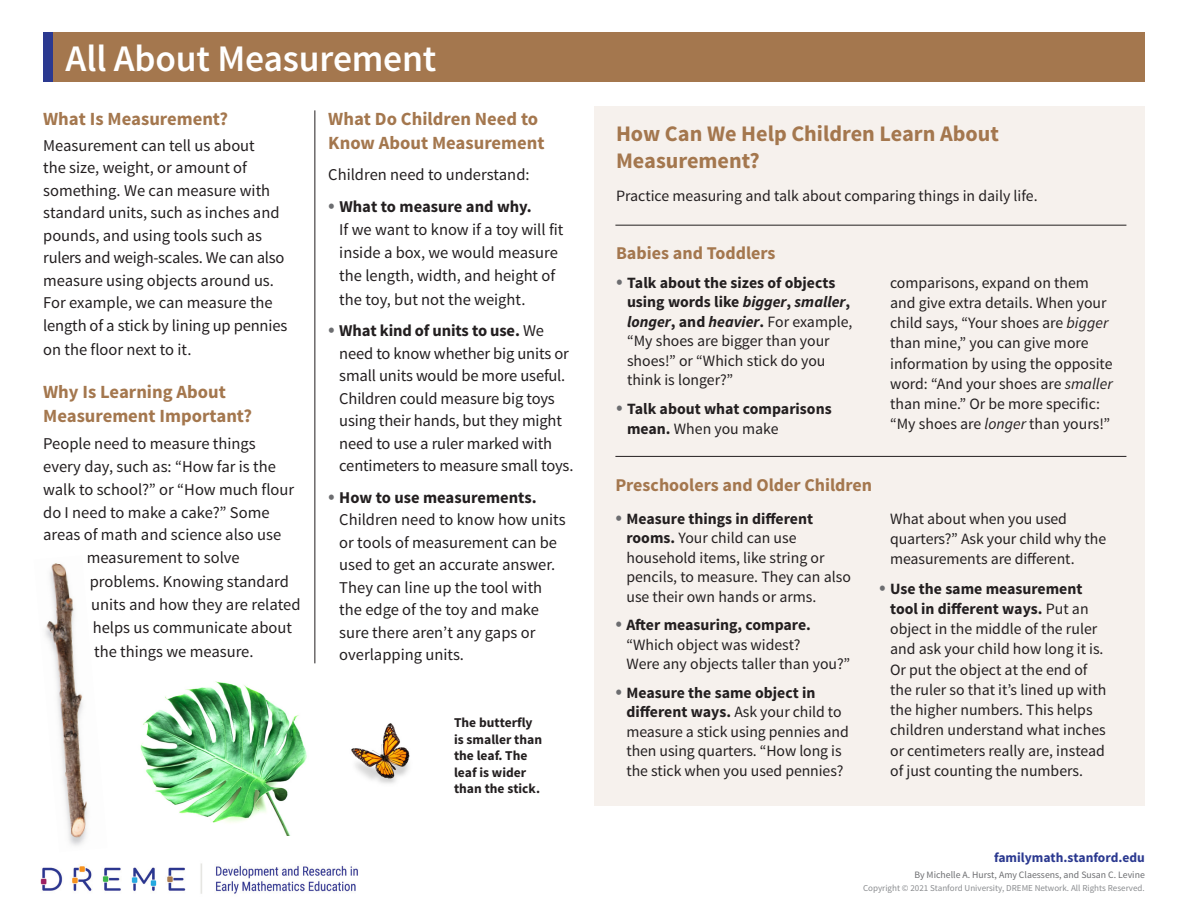
<style>
.page{position:relative;width:1188px;height:918px;background:#fff}
.page>*{position:absolute;margin:0;border:0;box-sizing:border-box;transform-origin:0 0}
.Headline_longer_text{font:600 37.5px "Source Sans Pro";letter-spacing:-.005em;color:#fff}
.Large_Box_Headline{font:700 22.2px/27px "Source Sans Pro";color:#a4774e}
.Large_Subhead{font:700 18.6px/23.5px "Source Sans Pro";color:#a4774e}
.Large_Box_Text_Subhe{font:700 18px "Source Sans Pro";color:#a4774e}
.Large_Text{font:16.5px/22.5px "Source Sans Pro";color:#231f20}
.Large_Text_Bullet{font:16.5px/22.5px "Source Sans Pro";letter-spacing:-.005em;color:#231f20}
.Large_Box_Text_Bulle{font:15.75px/20.2px "Source Sans Pro";color:#231f20}
.Large_Box_Text{font:15.75px "Source Sans Pro";color:#231f20}
.Large_Box_Text_Bulle-2{font:700 15.75px/19.5px "Source Sans Pro";color:#231f20}
.t1{font:700 13.5px/16.5px "Source Sans Pro";color:#231f20}
.Copyright{font:700 13.5px "Source Sans Pro";color:#2b3990}
.Copyright-2{font:9.75px "Source Sans Pro";color:#6c6d70}
.Copyright-3{font:9px "Source Sans Pro";color:#8a8c8f}
.s1{font-size:22.05px;color:#6c6d70}
.s2{font-weight:700}
.s3{font-weight:700;font-style:italic}
.s4{font-weight:400;font-size:22.05px;color:#6c6d70}
.s5{font-weight:400}
.s6{font-style:italic}
</style>
<div class="page">
<img style="left:140px;top:681px;width:167px;height:155px">
<div style="left:594px;top:107px;width:551px;height:699px;background:#f6f1ed"></div>
<hr style="left:315px;top:110px;width:1px;height:553px;background:#231f20">
<div style="left:43px;top:32px;width:1102px;height:50px;background:#a4774e"></div>
<div style="left:43px;top:32px;width:10px;height:50px;background:#2b3990"></div>
<hr style="left:615px;top:456px;width:511px;height:1px;background:#231f20">
<hr style="left:615px;top:225px;width:511px;height:1px;background:#231f20">
<img style="left:351px;top:723px;width:59px;height:61px">
<img style="left:45px;top:563px;width:42px;height:283px">
<img style="left:40px;top:863px;width:318px;height:31px">
<p class="Headline_longer_text" style="left:66px;top:35px;width:372px">All About Measurement</p>
<p class="Large_Subhead" style="left:43px;top:108px;width:186px">What Is Measurement?</p>
<p class="Large_Text" style="left:43px;top:134px;width:246px">Measurement can tell us about<br>the size, weight, or amount of something. We can measure with standard units, such as inches and pounds, and using tools such as rulers and weigh-scales. We can also measure using objects around us.<br>For example, we can measure the length of a stick by lining up pennies</p>
<p class="Large_Text" style="left:43px;top:338px;width:150px">on the floor next to it.</p>
<p class="Large_Subhead" style="left:43px;top:381px;width:210px">Why Is Learning About<br>Measurement Important?</p>
<p class="Large_Text" style="left:43px;top:432px;width:214px">People need to measure things</p>
<p class="Large_Text" style="left:43px;top:455px;width:234px">every day, such as: “How far is the</p>
<p class="Large_Text" style="left:43px;top:479px;width:253px">walk to school?” or “How much flour</p>
<p class="Large_Text" style="left:43px;top:501px;width:228px">do I need to make a cake?” Some</p>
<p class="Large_Text" style="left:43px;top:524px;width:240px">areas of math and science also use</p>
<p class="Large_Text" style="left:87px;top:547px;width:155px">measurement to solve</p>
<p class="Large_Text" style="left:90px;top:570px;width:201px">problems. Knowing standard</p>
<p class="Large_Text" style="left:91px;top:593px;width:211px">units and how they are related</p>
<p class="Large_Text" style="left:93px;top:617px;width:201px">helps us communicate about</p>
<p class="Large_Text" style="left:94px;top:641px;width:161px">the things we measure.</p>
<p class="Large_Subhead" style="left:328px;top:108px;width:218px">What Do Children Need to<br>Know About Measurement</p>
<p class="Large_Text" style="left:328px;top:163px;width:203px">Children need to understand:</p>
<p class="Large_Text_Bullet" style="left:339px;top:195px;width:226px;line-height:23.2px;text-indent:-11px"><span class="s1">•</span> <span class="s2">What to measure and why.<br></span>If we want to know if a toy will fit inside a box, we would measure the length, width, and height of the toy, but not the weight.</p>
<p class="Large_Text_Bullet" style="left:339px;top:320px;width:236px;text-indent:-11px"><span class="s1">•</span> <span class="s2">What kind of units to use.</span> We need to know whether big units or small units would be more useful.<br>Children could measure big toys using their hands, but they might need to use a ruler marked with centimeters to measure small toys.</p>
<p class="Large_Text_Bullet" style="left:339px;top:486px;width:228px;text-indent:-11px"><span class="s1">•</span> <span class="s2">How to use measurements.<br></span>Children need to know how units or tools of measurement can be used to get an accurate answer.<br>They can line up the tool with the edge of the toy and make sure there aren’t any gaps or overlapping units.</p>
<p class="t1" style="left:454px;top:715px;width:89px">The butterfly is smaller than the leaf. The leaf is wider than the stick.</p>
<p class="Large_Box_Headline" style="left:616px;top:121px;width:384px">How Can We Help Children Learn About<br>Measurement?</p>
<p class="Large_Box_Text" style="left:616px;top:186px;width:423px">Practice measuring and talk about comparing things in daily life.</p>
<p class="Large_Box_Text_Subhe" style="left:616px;top:242px;width:161px">Babies and Toddlers</p>
<p class="Large_Box_Text_Bulle" style="left:627px;top:273px;width:227px;line-height:19.5px;text-indent:-11px"><span class="s1">•</span> <span class="s2">Talk about the sizes of objects using words like</span> <span class="s3">bigger</span><span class="s2">,</span> <span class="s3">smaller</span><span class="s2">, </span><span class="s3">longer</span><span class="s2">, and</span> <span class="s3">heavier</span><span class="s2">.</span> For example, “My shoes are bigger than your shoes!” or “Which stick do you think is longer?”</p>
<p class="Large_Box_Text_Bulle-2" style="left:627px;top:400px;width:206px;text-indent:-11px"><span class="s4">•</span> Talk about what comparisons mean. <span class="s5">When you make</span></p>
<p class="Large_Box_Text_Bulle" style="left:890px;top:273px;width:224px">comparisons, expand on them and give extra details. When your child says, “Your shoes are <span class="s6">bigger </span>than mine,” you can give more information by using the opposite word: “And your shoes are <span class="s6">smaller </span>than mine.” Or be more specific: “My shoes are <span class="s6">longer</span> than yours!”</p>
<p class="Large_Box_Text_Subhe" style="left:615px;top:473px;width:258px">Preschoolers and Older Children</p>
<p class="Large_Box_Text_Bulle" style="left:626px;top:509px;width:226px;line-height:19.5px;text-indent:-11px"><span class="s1">•</span> <span class="s2">Measure things in different rooms.</span> Your child can use household items, like string or pencils, to measure. They can also use their own hands or arms.</p>
<p class="Large_Box_Text_Bulle" style="left:626px;top:616px;width:225px;line-height:19.5px;text-indent:-11px"><span class="s1">•</span> <span class="s2">After measuring, compare. </span>“Which object was widest?<br>Were any objects taller than you?”</p>
<p class="Large_Box_Text_Bulle" style="left:626px;top:683px;width:224px;line-height:19.5px;text-indent:-11px"><span class="s1">•</span> <span class="s2">Measure the same object in different ways.</span> Ask your child to measure a stick using pennies and then using quarters. “How long is the stick when you used pennies?</p>
<p class="Large_Box_Text_Bulle" style="left:890px;top:509px;width:218px">What about when you used quarters?” Ask your child why the measurements are different.</p>
<p class="Large_Box_Text_Bulle" style="left:890px;top:578px;width:218px;text-indent:-11px"><span class="s1">•</span> <span class="s2">Use the same measurement tool in different ways.</span> Put an object in the middle of the ruler and ask your child how long it is.<br>Or put the object at the end of the ruler so that it’s lined up with the higher numbers. This helps children understand what inches or centimeters really are, instead of just counting the numbers.</p>
<p class="Copyright" style="left:994px;top:849px;width:152px">familymath.stanford.edu</p>
<p class="Copyright-2" style="left:915px;top:868px;width:232px">By Michelle A. Hurst, Amy Claessens, and Susan C. Levine</p>
<p class="Copyright-3" style="left:863px;top:882px;width:283px">Copyright © 2021 Stanford University, DREME Network. All Rights Reserved.</p>
</div>
